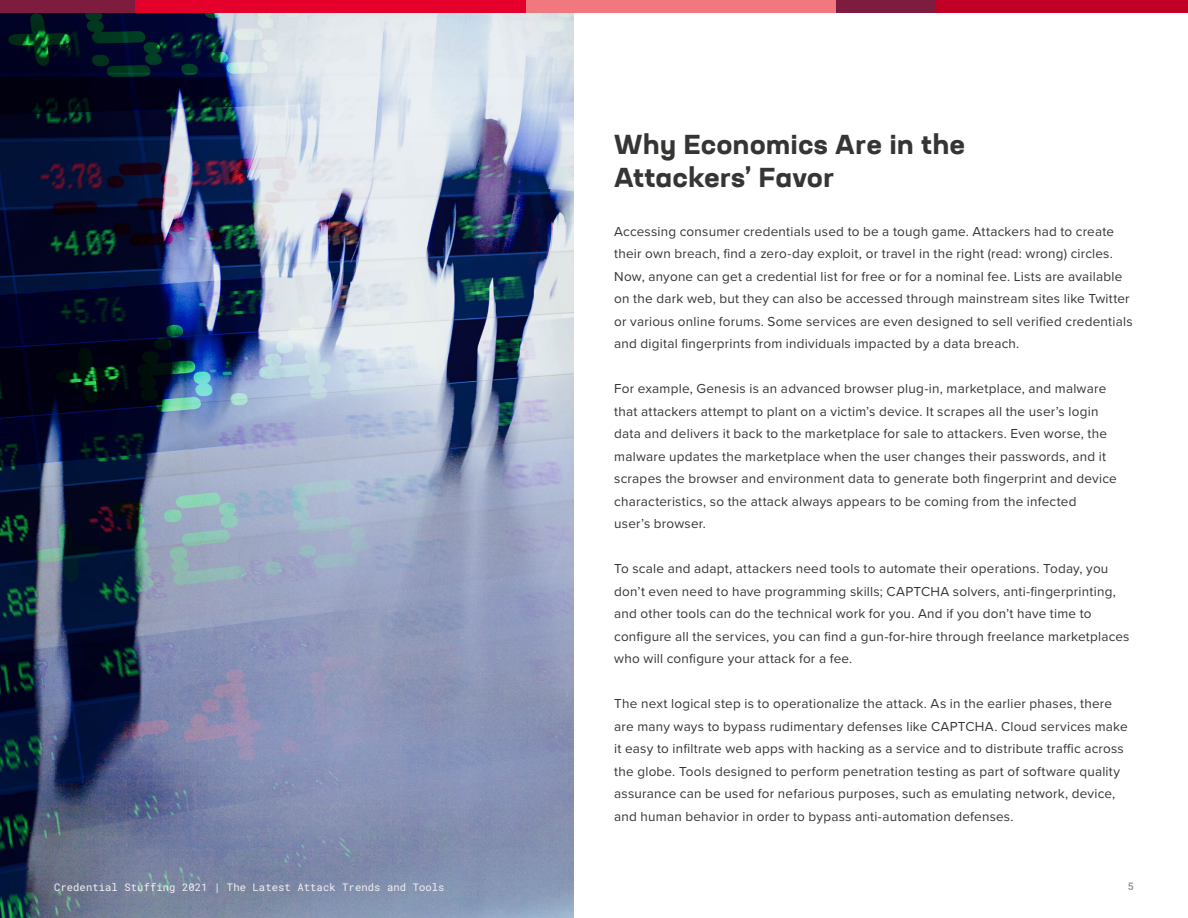
<style>
.page{position:relative;width:1188px;height:918px;background:#fff}
.page>*{position:absolute;margin:0;border:0;box-sizing:border-box;transform-origin:0 0}
.t1{font:700 expanded 27px/33px "Neusa Next Std";color:#353534}
.t2{font:13.5px/22.5px "Proxima Nova";letter-spacing:.015em;color:#353534}
.t3{font:10.5px "Roboto Mono";letter-spacing:.01em;color:#f1f1f1}
.t4{font:10.5px "Roboto Mono";color:#999}
</style>
<div class="page">
<img style="left:0;top:13px;width:574px;height:905px">
<div style="left:0;top:0;width:136px;height:13px;background:#7d1c3e"></div>
<div style="left:135px;top:0;width:396px;height:13px;background:#e4002b"></div>
<div style="left:527px;top:0;width:309px;height:13px;background:#f1787e"></div>
<div style="left:934px;top:0;width:254px;height:13px;background:#c20025"></div>
<div style="left:836px;top:0;width:100px;height:13px;background:#7d1c3e"></div>
<p class="t3" style="left:54px;top:880px;width:392px">Credential Stuffing 2021 | The Latest Attack Trends and Tools</p>
<h1 class="t1" style="left:614px;top:127px;width:352px">Why Economics Are in the<br>Attackers’ Favor</h1>
<p class="t2" style="left:614px;top:219px;width:520px">Accessing consumer credentials used to be a tough game. Attackers had to create their own breach, find a zero-day exploit, or travel in the right (read: wrong) circles.<br>Now, anyone can get a credential list for free or for a nominal fee. Lists are available on the dark web, but they can also be accessed through mainstream sites like Twitter or various online forums. Some services are even designed to sell verified credentials and digital fingerprints from individuals impacted by a data breach.</p>
<p class="t2" style="left:614px;top:377px;width:504px">For example, Genesis is an advanced browser plug-in, marketplace, and malware that attackers attempt to plant on a victim’s device. It scrapes all the user’s login data and delivers it back to the marketplace for sale to attackers. Even worse, the malware updates the marketplace when the user changes their passwords, and it scrapes the browser and environment data to generate both fingerprint and device characteristics, so the attack always appears to be coming from the infected<br>user’s browser.</p>
<p class="t2" style="left:614px;top:557px;width:517px">To scale and adapt, attackers need tools to automate their operations. Today, you don’t even need to have programming skills; CAPTCHA solvers, anti-fingerprinting, and other tools can do the technical work for you. And if you don’t have time to configure all the services, you can find a gun-for-hire through freelance marketplaces who will configure your attack for a fee.</p>
<p class="t2" style="left:614px;top:692px;width:515px">The next logical step is to operationalize the attack. As in the earlier phases, there are many ways to bypass rudimentary defenses like CAPTCHA. Cloud services make it easy to infiltrate web apps with hacking as a service and to distribute traffic across the globe. Tools designed to perform penetration testing as part of software quality assurance can be used for nefarious purposes, such as emulating network, device, and human behavior in order to bypass anti-automation defenses.</p>
<p class="t4" style="left:1128px;top:879px;width:8px">5</p>
</div>
